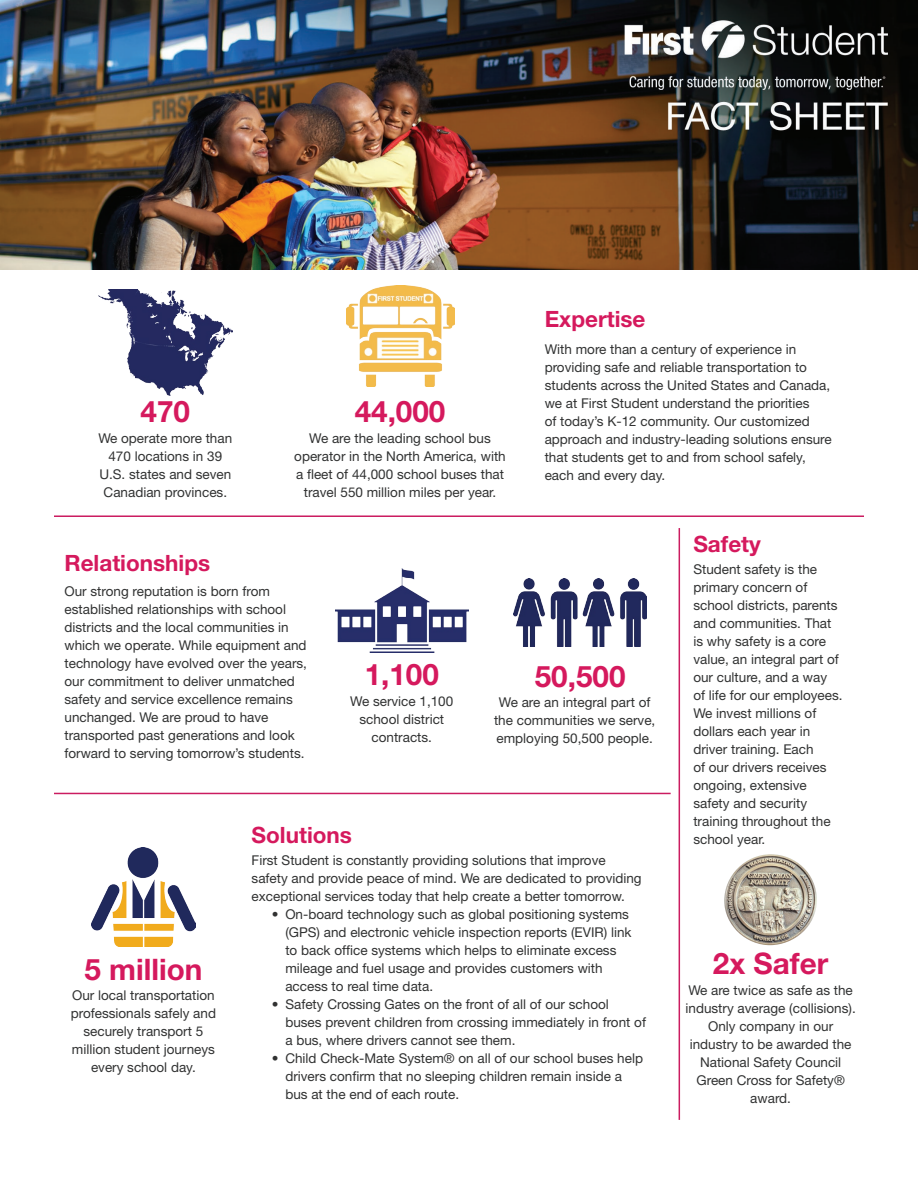
<style>
.page{position:relative;width:918px;height:1188px;background:#fff}
.page>*{position:absolute;margin:0;border:0;box-sizing:border-box;transform-origin:0 0}
.t1{font:700 29.7px "Helvetica Neue";color:#d5195d}
.t2{font:700 22.5px "Helvetica Neue";color:#d5195d}
.t3{font:13.5px/18px "Helvetica Neue";color:#313232}
</style>
<div class="page">
<img style="left:335px;top:569px;width:133px;height:83px">
<img style="left:92px;top:847px;width:103px;height:99px">
<img style="left:346px;top:286px;width:108px;height:101px">
<img style="left:99px;top:289px;width:133px;height:106px">
<img style="left:0;top:0;width:918px;height:270px">
<img style="left:514px;top:579px;width:133px;height:68px">
<img style="left:724px;top:854px;width:93px;height:92px">
<hr style="left:54px;top:515px;width:810px;height:2px;background:#cb1c60">
<hr style="left:679px;top:528px;width:1px;height:592px;background:#cb1c60">
<hr style="left:54px;top:793px;width:617px;height:1px;background:#cb1c60">
<h1 class="t1" style="left:141px;top:394px;width:51px">470</h1>
<p class="t3" style="left:98px;top:429px;width:135px;text-align:center">We operate more than<br>470 locations in 39<br>U.S. states and seven<br>Canadian provinces.</p>
<h1 class="t1" style="left:355px;top:394px;width:92px">44,000</h1>
<p class="t3" style="left:294px;top:429px;width:213px;text-align:center">We are the leading school bus operator in the North America, with a fleet of 44,000 school buses that travel 550 million miles per year.</p>
<h2 class="t2" style="left:545px;top:305px;width:102px">Expertise</h2>
<p class="t3" style="left:545px;top:340px;width:289px">With more than a century of experience in providing safe and reliable transportation to students across the United States and Canada, we at First Student understand the priorities<br>of today’s K-12 community. Our customized approach and industry-leading solutions ensure that students get to and from school safely, each and every day.</p>
<h2 class="t2" style="left:64px;top:549px;width:147px">Relationships</h2>
<p class="t3" style="left:65px;top:582px;width:244px">Our strong reputation is born from established relationships with school districts and the local communities in which we operate. While equipment and technology have evolved over the years, our commitment to deliver unmatched safety and service excellence remains unchanged. We are proud to have transported past generations and look forward to serving tomorrow’s students.</p>
<h1 class="t1" style="left:365px;top:656px;width:76px">1,100</h1>
<p class="t3" style="left:350px;top:692px;width:105px;text-align:center">We service 1,100 school district contracts.</p>
<h2 class="t2" style="left:252px;top:821px;width:102px">Solutions</h2>
<h1 class="t1" style="left:535px;top:658px;width:92px">50,500</h1>
<p class="t3" style="left:494px;top:693px;width:163px;text-align:center">We are an integral part of the communities we serve, employing 50,500 people.</p>
<h1 class="t1" style="left:84px;top:951px;width:119px">5 million</h1>
<p class="t3" style="left:71px;top:986px;width:147px;text-align:center">Our local transportation professionals safely and securely transport 5 million student journeys every school day.</p>
<p class="t3" style="left:252px;top:851px;width:392px">First Student is constantly providing solutions that improve safety and provide peace of mind. We are dedicated to providing exceptional services today that help create a better tomorrow.</p>
<p class="t3" style="left:285px;top:905px;width:348px;text-indent:-14px">• On-board technology such as global positioning systems (GPS) and electronic vehicle inspection reports (EVIR) link to back office systems which helps to eliminate excess mileage and fuel usage and provides customers with access to real time data.</p>
<p class="t3" style="left:285px;top:995px;width:362px;text-indent:-14px">• Safety Crossing Gates on the front of all of our school buses prevent children from crossing immediately in front of a bus, where drivers cannot see them.</p>
<p class="t3" style="left:285px;top:1049px;width:359px;text-indent:-14px">• Child Check-Mate System® on all of our school buses help drivers confirm that no sleeping children remain inside a bus at the end of each route.</p>
<h2 class="t2" style="left:693px;top:530px;width:69px">Safety</h2>
<p class="t3" style="left:693px;top:560px;width:151px">Student safety is the primary concern of school districts, parents and communities. That is why safety is a core value, an integral part of our culture, and a way<br>of life for our employees.<br>We invest millions of dollars each year in driver training. Each<br>of our drivers receives ongoing, extensive safety and security training throughout the school year.</p>
<h1 class="t1" style="left:713px;top:945px;width:117px">2x Safer</h1>
<p class="t3" style="left:686px;top:981px;width:172px;text-align:center">We are twice as safe as the industry average (collisions).<br>Only company in our industry to be awarded the<br>National Safety Council<br>Green Cross for Safety® award.</p>
</div>
